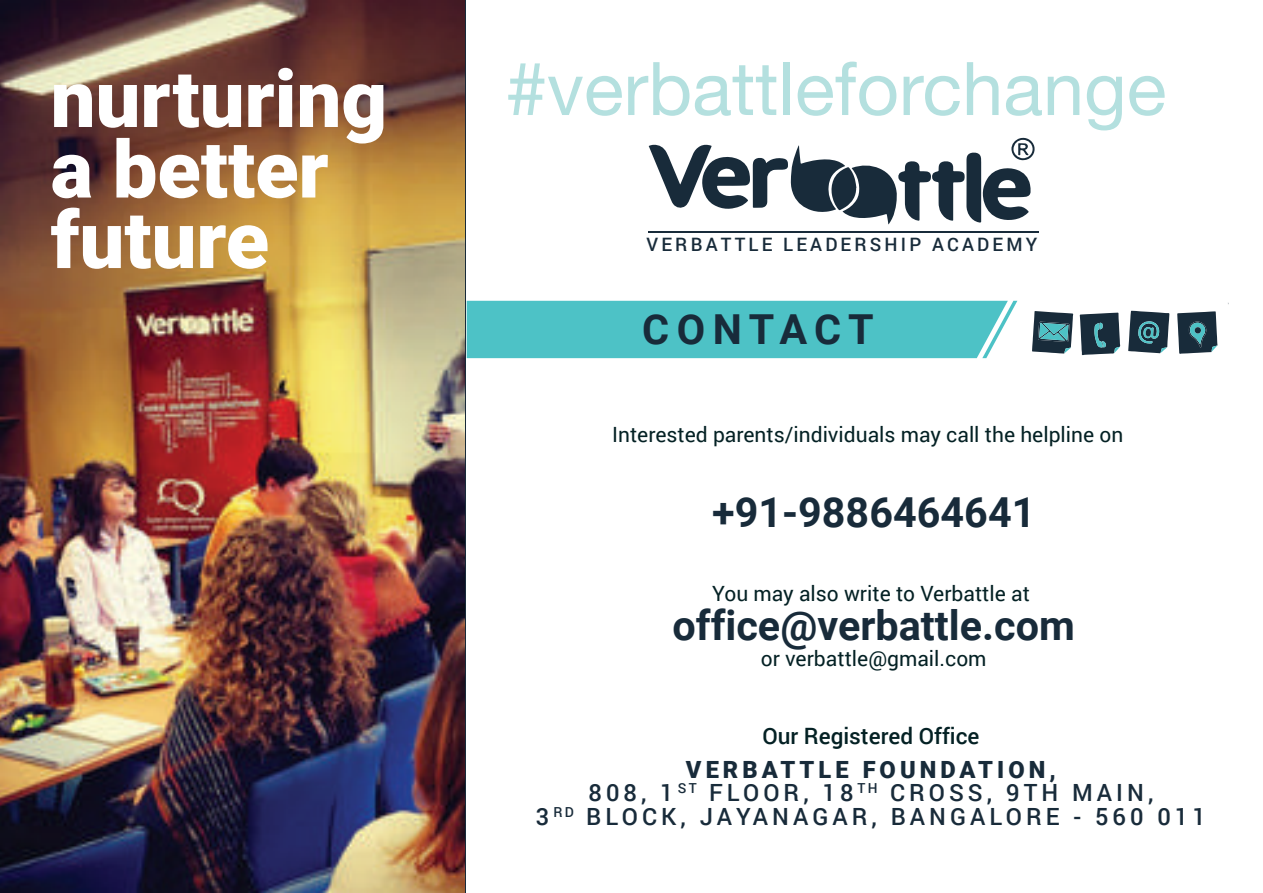
<style>
.page{position:relative;width:1263px;height:893px;background:#fff}
.page>*{position:absolute;margin:0;border:0;box-sizing:border-box;transform-origin:0 0}
.t1{font:900 79.5px/70.5px "Roboto";color:#fff}
.t2{font:73.95px "Helvetica Neue";color:#b4e0df}
.t3{font:700 41.4px "Roboto";color:#182b3a}
.t4{font:700 41.4px "Roboto";letter-spacing:.17em;color:#182b3a}
.t5{font:500 23.7px/23.7px "Roboto";letter-spacing:.17em;color:#182b3a;text-align:center}
.t6{font:500 22.5px "Roboto";color:#042124}
.t7{font:21px "Roboto";color:#042124}
.t8{font:500 18.45px "Roboto";letter-spacing:.17em;color:#182b3a}
.s1{font-weight:900}
</style>
<div class="page">
<svg style="left:649px;top:137px;width:386px;height:87px"></svg>
<hr style="left:648px;top:231px;width:391px;height:1px;background:#182b3a">
<img style="left:0;top:0;width:464px;height:893px">
<svg style="left:1080px;top:313px;width:40px;height:42px;background:#324b57"></svg>
<svg style="left:1128px;top:311px;width:41px;height:42px;background:#3a5662"></svg>
<svg style="left:1032px;top:311px;width:41px;height:43px;background:#466d77"></svg>
<svg style="left:1177px;top:311px;width:40px;height:43px;background:#395460"></svg>
<div style="left:467px;top:301px;width:550px;height:57px;background:#4dc2c6"></div>
<h1 class="t1" style="left:51px;top:61px;width:338px">nurturing</h1>
<h2 class="t2" style="left:506px;top:45px;width:662px">#verbattleforchange</h2>
<h1 class="t1" style="left:51px;top:131px;width:279px">a better future</h1>
<p class="t8" style="left:646px;top:231px;width:392px">VERBATTLE LEADERSHIP ACADEMY</p>
<h3 class="t4" style="left:642px;top:300px;width:233px">CONTACT</h3>
<p class="t7" style="left:612px;top:420px;width:513px">Interested parents/individuals may call the helpline on</p>
<h3 class="t3" style="left:712px;top:484px;width:325px">+91-9886464641</h3>
<p class="t7" style="left:712px;top:579px;width:319px">You may also write to Verbattle at</p>
<h3 class="t3" style="left:672px;top:596px;width:404px">office@verbattle.com</h3>
<p class="t7" style="left:761px;top:644px;width:227px">or verbattle@gmail.com</p>
<p class="t6" style="left:762px;top:720px;width:219px">Our Registered Office</p>
<p class="t5" style="left:536px;top:756px;width:671px"><span class="s1">VERBATTLE FOUNDATION,<br></span>808, 1 <sup>ST</sup> FLOOR, 18 <sup>TH</sup> CROSS, 9TH MAIN,<br>3 <sup>RD</sup> BLOCK, JAYANAGAR, BANGALORE - 560 011</p>
</div>
